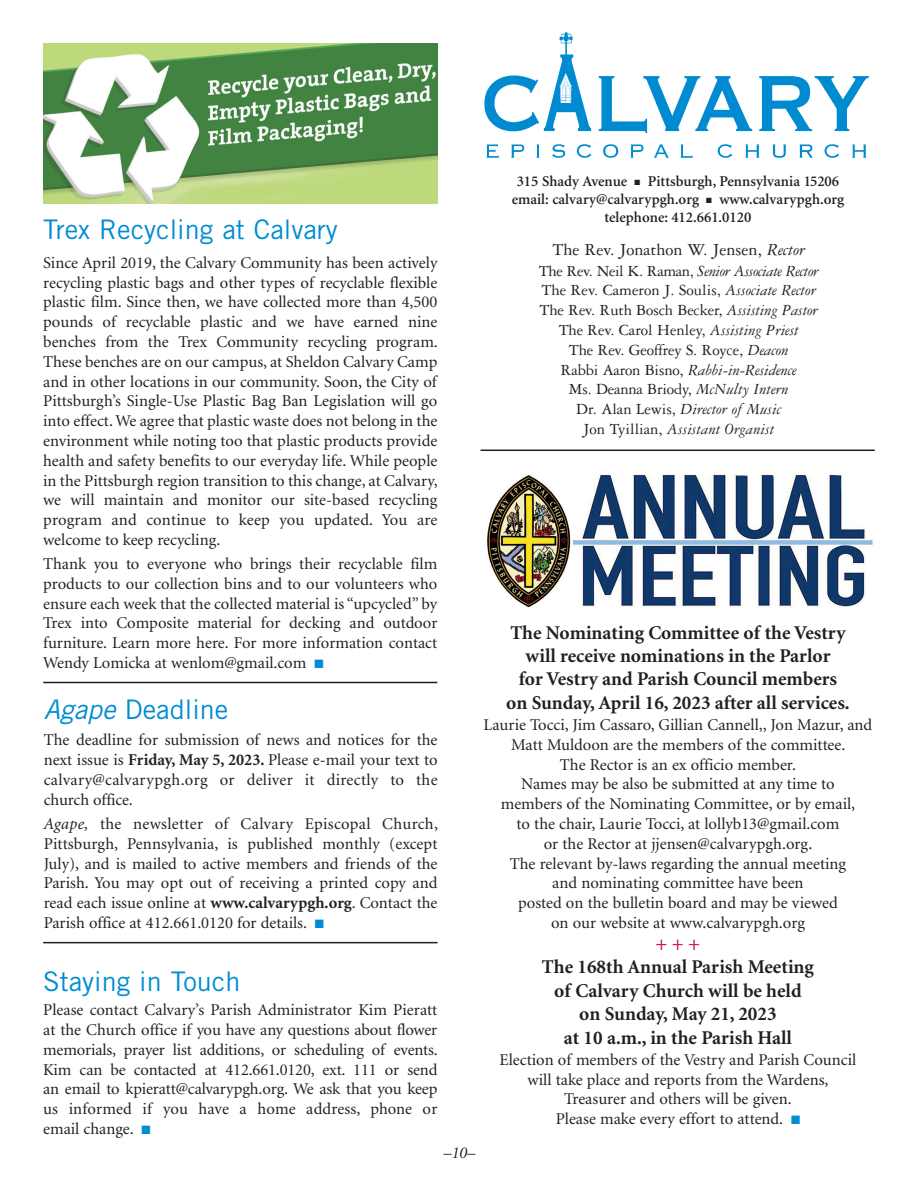
<style>
.page{position:relative;width:918px;height:1188px;background:#fff}
.page>*{position:absolute;margin:0;border:0;box-sizing:border-box;transform-origin:0 0}
.t1{font:27px "Trade Gothic";color:#008cd2}
.t2{font:700 19.5px/23.4px "Minion";color:#231f20;text-align:center}
.t3{font:700 19.5px "Minion";color:#cd1141}
.t4{font:18px "Garamond Three";color:#231f20}
.t5{font:16.5px/19.8px "Minion";color:#231f20;text-align:justify}
.t6{font:16.5px/19.8px "Garamond Three";letter-spacing:-.01em;color:#231f20;text-align:center}
.t7{font:italic 16.5px "Minion";color:#231f20}
.t8{font:600 15px/18px "Minion";color:#231f20;text-align:center}
.s1{color:#008cd2}
.s2{font-style:italic}
.s3{font-weight:700}
</style>
<div class="page">
<img style="left:43px;top:44px;width:394px;height:160px">
<hr style="left:43px;top:682px;width:394px;height:1px;background:#231f20">
<img style="left:484px;top:32px;width:385px;height:127px">
<hr style="left:481px;top:450px;width:394px;height:1px;background:#231f20">
<hr style="left:43px;top:942px;width:395px;height:1px;background:#231f20">
<img style="left:487px;top:473px;width:386px;height:135px">
<h1 class="t1" style="left:43px;top:220px;width:296px">Trex Recycling at Calvary</h1>
<p class="t5" style="left:43px;top:254px;width:396px">Since April 2019, the Calvary Community has been actively recycling plastic bags and other types of recyclable flexible plastic film. Since then, we have collected more than 4,500 pounds of recyclable plastic and we have earned nine benches from the Trex Community recycling program.<br>These benches are on our campus, at Sheldon Calvary Camp and in other locations in our community. Soon, the City of Pittsburgh’s Single-Use Plastic Bag Ban Legislation will go into effect. We agree that plastic waste does not belong in the environment while noting too that plastic products provide health and safety benefits to our everyday life. While people in the Pittsburgh region transition to this change, at Calvary, we will maintain and monitor our site-based recycling program and continue to keep you updated. You are welcome to keep recycling.</p>
<p class="t5" style="left:43px;top:555px;width:396px">Thank you to everyone who brings their recyclable film products to our collection bins and to our volunteers who ensure each week that the collected material is “upcycled” by Trex into Composite material for decking and outdoor furniture. Learn more here. For more information contact Wendy Lomicka at wenlom@gmail.com <span class="s1">■</span></p>
<h1 class="t1" style="left:44px;top:700px;width:186px"><span class="s2">Agape</span> Deadline</h1>
<p class="t5" style="left:44px;top:732px;width:395px">The deadline for submission of news and notices for the next issue is <span class="s3">Friday, May 5, 2023.</span> Please e-mail your text to calvary@calvarypgh.org or deliver it directly to the church office.</p>
<p class="t5" style="left:44px;top:815px;width:396px"><span class="s2">Agape,</span> the newsletter of Calvary Episcopal Church, Pittsburgh, Pennsylvania, is published monthly (except July), and is mailed to active members and friends of the Parish. You may opt out of receiving a printed copy and read each issue online at <span class="s3">www.calvarypgh.org</span>. Contact the Parish office at 412.661.0120 for details. <span class="s1">■</span></p>
<h1 class="t1" style="left:43px;top:971px;width:199px">Staying in Touch</h1>
<p class="t5" style="left:43px;top:1002px;width:396px">Please contact Calvary’s Parish Administrator Kim Pieratt at the Church office if you have any questions about flower memorials, prayer list additions, or scheduling of events.<br>Kim can be contacted at 412.661.0120, ext. 111 or send an email to kpieratt@calvarypgh.org. We ask that you keep us informed if you have a home address, phone or email change. <span class="s1">■</span></p>
<p class="t7" style="left:444px;top:1146px;width:34px">–10–</p>
<p class="t8" style="left:512px;top:174px;width:334px">315 Shady Avenue ■ Pittsburgh, Pennsylvania 15206 email: calvary@calvarypgh.org ■ www.calvarypgh.org telephone: 412.661.0120</p>
<p class="t4" style="left:552px;top:242px;width:254px">The Rev. Jonathon W. Jensen, <span class="s2">Rector</span></p>
<p class="t6" style="left:539px;top:262px;width:281px">The Rev. Neil K. Raman, <span class="s2">Senior Associate Rector </span>The Rev. Cameron J. Soulis, <span class="s2">Associate Rector </span>The Rev. Ruth Bosch Becker, <span class="s2">Assisting Pastor </span>The Rev. Carol Henley, <span class="s2">Assisting Priest<br></span>The Rev. Geoffrey S. Royce, <span class="s2">Deacon<br></span>Rabbi Aaron Bisno, <span class="s2">Rabbi-in-Residence<br></span>Ms. Deanna Briody, <span class="s2">McNulty Intern<br></span>Dr. Alan Lewis, <span class="s2">Director of Music<br></span>Jon Tyillian, <span class="s2">Assistant Organist</span></p>
<p class="t2" style="left:506px;top:622px;width:345px">The Nominating Committee of the Vestry will receive nominations in the Parlor<br>for Vestry and Parish Council members on Sunday, April 16, 2023 after all services.</p>
<p class="t5" style="left:484px;top:716px;width:390px;text-align:center">Laurie Tocci, Jim Cassaro, Gillian Cannell,, Jon Mazur, and Matt Muldoon are the members of the committee.<br>The Rector is an ex officio member.<br>Names may be also be submitted at any time to<br>members of the Nominating Committee, or by email,<br>to the chair, Laurie Tocci, at lollyb13@gmail.com<br>or the Rector at jjensen@calvarypgh.org.<br>The relevant by-laws regarding the annual meeting<br>and nominating committee have been<br>posted on the bulletin board and may be viewed<br>on our website at www.calvarypgh.org</p>
<p class="t3" style="left:656px;top:936px;width:46px">+ + +</p>
<p class="t2" style="left:542px;top:957px;width:273px">The 168th Annual Parish Meeting of Calvary Church will be held on Sunday, May 21, 2023<br>at 10 a.m., in the Parish Hall</p>
<p class="t5" style="left:500px;top:1051px;width:358px;text-align:center">Election of members of the Vestry and Parish Council will take place and reports from the Wardens, Treasurer and others will be given.<br>Please make every effort to attend. <span class="s1">■</span></p>
</div>
